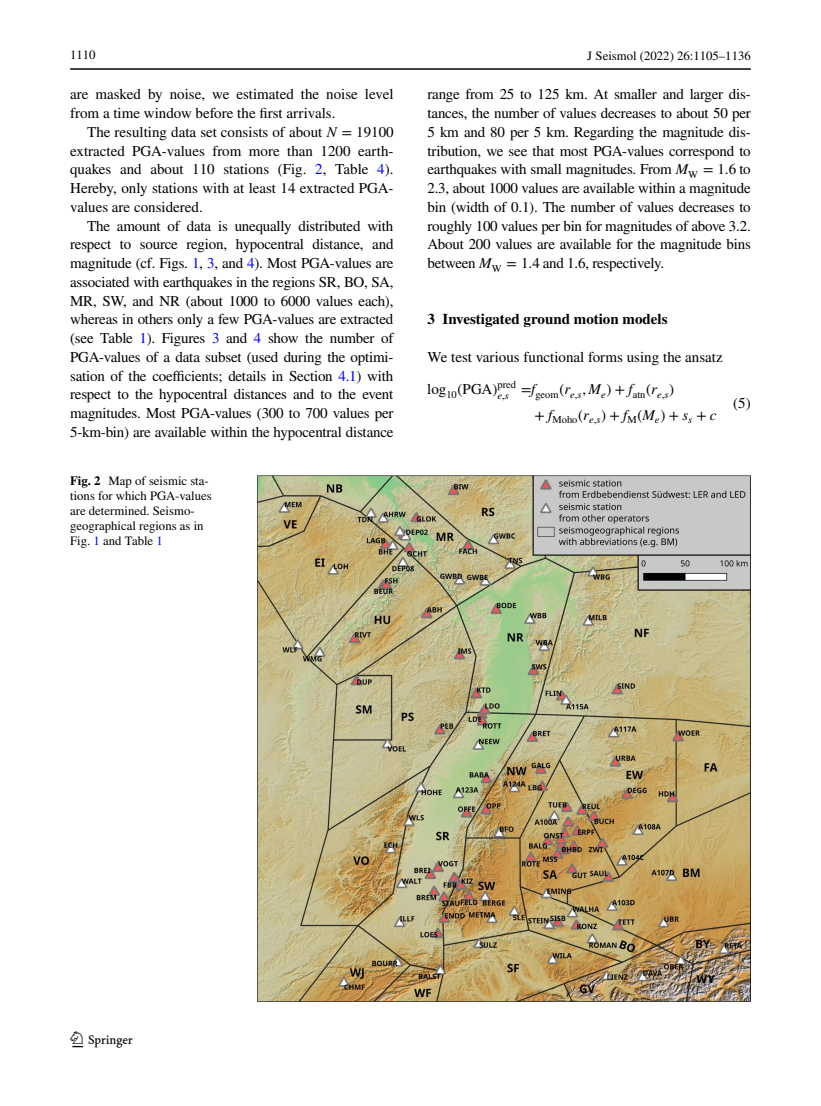
<style>
.page{position:relative;width:821px;height:1106px;background:#fff}
.page>*{position:absolute;margin:0;border:0;box-sizing:border-box;transform-origin:0 0}
.t1{font:22.5px "Springnew Regular 2";color:#000}
.t2{font:15px/18.8px "STIX";color:#000;text-align:justify}
.t3{font:700 15px "STIX";color:#000}
.t4{font:15px "STIX Math Regular 16";color:#000}
.t5{font:15px "STIX General Regular 31";color:#000}
.t6{font:12.75px/15px "STIX";color:#000}
.t7{font:10.5px "STIX General Regular 31";color:#000}
.s1{font-family:"STIX General Italic 28"}
.s2{font-family:"STIX Math Regular 17"}
.s3{font-family:"STIX General Regular 32"}
.s4{color:#00f}
.s5{font-weight:700}
.s6{font-family:"STIX General Italic 30"}
.s7{font-family:"STIX Math Regular 18"}
.s8{font-family:"STIX General Regular 33"}
.s9{font-family:"STIX General Italic 31"}
.s10{font-family:"STIX Math Regular 19"}
.s11{font-family:"STIX General Regular 34"}
.s12{font-family:"STIX Math Regular 16"}
.s13{font-family:"STIX General Italic 29"}
</style>
<div class="page">
<hr style="left:70px;top:68px;width:680px;height:2px;background:#000">
<img style="left:257px;top:475px;width:493px;height:526px">
<p class="t6" style="left:70px;top:48px;width:27px">1110</p>
<p class="t6" style="left:587px;top:49px;width:165px">J Seismol (2022) 26:1105–1136</p>
<p class="t2" style="left:70px;top:86px;width:325px">are masked by noise, we estimated the noise level from a time window before the first arrivals.</p>
<p class="t2" style="left:70px;top:123px;width:325px;text-indent:17px">The resulting data set consists of about <span class="s1">N</span> <span class="s2">=</span> <span class="s3">19100 </span>extracted PGA-values from more than 1200 earth&shy;quakes and about 110 stations (Fig. <span class="s4">2</span>, Table <span class="s4">4</span>).<br>Hereby, only stations with at least 14 extracted PGA&shy;values are considered.</p>
<p class="t2" style="left:70px;top:217px;width:325px;text-indent:17px">The amount of data is unequally distributed with respect to source region, hypocentral distance, and magnitude (cf. Figs. <span class="s4">1</span>, <span class="s4">3</span>, and <span class="s4">4</span>). Most PGA-values are associated with earthquakes in the regions SR, BO, SA, MR, SW, and NR (about 1000 to 6000 values each), whereas in others only a few PGA-values are extracted (see Table <span class="s4">1</span>). Figures <span class="s4">3</span> and <span class="s4">4</span> show the number of PGA-values of a data subset (used during the optimi&shy;sation of the coefficients; details in Section <span class="s4">4.1</span>) with respect to the hypocentral distances and to the event magnitudes. Most PGA-values (300 to 700 values per 5-km-bin) are available within the hypocentral distance</p>
<p class="t6" style="left:70px;top:474px;width:143px"><span class="s5">Fig. 2</span> Map of seismic sta&shy;tions for which PGA-values are determined. Seismo&shy;geographical regions as in<br>Fig. <span class="s4">1</span> and Table <span class="s4">1</span></p>
<p class="t2" style="left:427px;top:86px;width:325px">range from 25 to 125 km. At smaller and larger dis&shy;tances, the number of values decreases to about 50 per 5 km and 80 per 5 km. Regarding the magnitude dis&shy;tribution, we see that most PGA-values correspond to earthquakes with small magnitudes. From <span class="s6">M</span><sub>W</sub> <span class="s7">=</span> <span class="s8">1.6</span> to 2.3, about 1000 values are available within a magnitude bin (width of 0.1). The number of values decreases to roughly 100 values per bin for magnitudes of above 3.2.<br>About 200 values are available for the magnitude bins between <span class="s9">M</span><sub>W</sub> <span class="s10">=</span> <span class="s11">1.4</span> and 1.6, respectively.</p>
<p class="t3" style="left:427px;top:310px;width:241px">3 Investigated ground motion models</p>
<p class="t2" style="left:427px;top:348px;width:297px">We test various functional forms using the ansatz</p>
<p class="t5" style="left:427px;top:383px;width:90px">log<sub>10</sub><span class="s12">(</span>PGA<span class="s12">)</span><sup>pred</sup></p>
<p class="t7" style="left:497px;top:390px;width:178px"><span class="s13">e</span>,<span class="s13">s</span> <sup>=</sup><sup>f</sup>geom<sup>(</sup><sup>r</sup><span class="s13">e</span>,<span class="s13">s</span><sup>,</sup> <sup>M</sup><span class="s13">e</span><sup>)</sup> <sup>+</sup> <sup>f</sup>atn<sup>(</sup><sup>r</sup><span class="s13">e</span>,<span class="s13">s</span><sup>)</sup></p>
<p class="t4" style="left:534px;top:409px;width:183px">+ <span class="s13">f</span><sub>Moho</sub>(<span class="s13">r</span><sub>e</sub><sub>,</sub><sub>s</sub>) + <span class="s13">f</span><sub>M</sub>(<span class="s13">M</span><sub>e</sub>) + <span class="s13">s</span><sub>s</sub> + <span class="s13">c</span></p>
<p class="t2" style="left:733px;top:395px;width:19px">(5)</p>
<h1 class="t1" style="left:72px;top:1031px;width:62px">1 3</h1>
</div>
